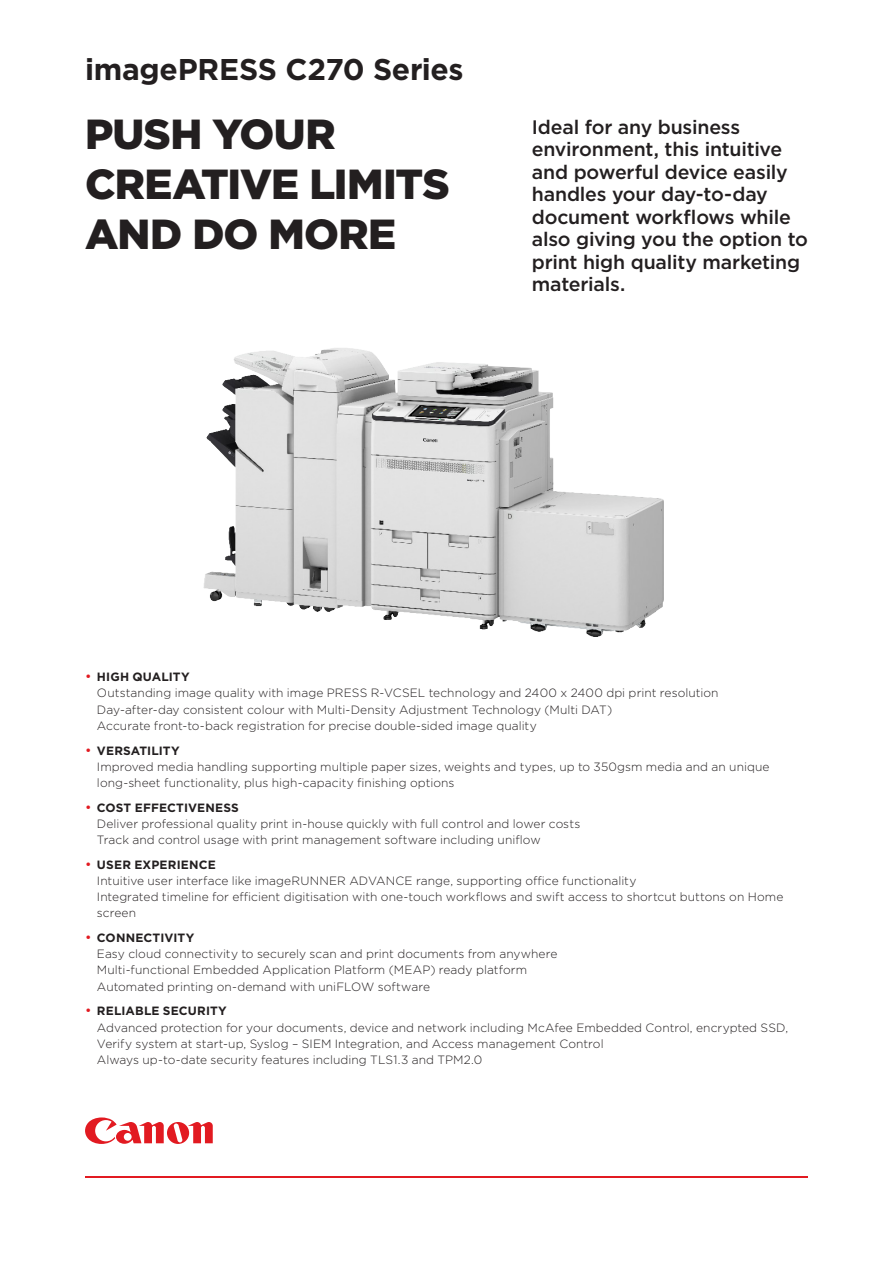
<style>
.page{position:relative;width:893px;height:1263px;background:#fff}
.page>*{position:absolute;margin:0;border:0;box-sizing:border-box;transform-origin:0 0}
.COVER_HEADER_MEDIUM{font:900 42px/50.4px "Gotham";letter-spacing:-.02em;color:#231f20}
.COVER_HEADER_SMALL{font:700 30px "Gotham";letter-spacing:-.01em;color:#231f20}
.INTRO{font:500 19.5px/22.5px "Gotham";letter-spacing:-.01em;color:#231f20}
.t1{font:300 12px/16.2px "Gotham";letter-spacing:.005em;color:#231f20}
.s1{font-weight:400;font-size:13.5px;color:#e21a21}
.s2{font-weight:700}
</style>
<div class="page">
<svg style="left:85px;top:1117px;width:128px;height:27px"></svg>
<hr style="left:85px;top:1176px;width:723px;height:2px;background:#e21a21">
<img style="left:203px;top:348px;width:460px;height:288px">
<p class="COVER_HEADER_SMALL" style="left:85px;top:49px;width:380px">imagePRESS C270 Series</p>
<p class="COVER_HEADER_MEDIUM" style="left:85px;top:108px;width:366px">PUSH YOUR<br>CREATIVE LIMITS<br>AND DO MORE</p>
<p class="INTRO" style="left:532px;top:115px;width:278px">Ideal for any business environment, this intuitive and powerful device easily handles your day-to-day document workflows while also giving you the option to print high quality marketing materials.</p>
<p class="t1" style="left:97px;top:668px;width:623px;text-indent:-12px"><span class="s1">•</span> <span class="s2">HIGH QUALITY<br></span>Outstanding image quality with image PRESS R-VCSEL technology and 2400 x 2400 dpi print resolution Day-after-day consistent colour with Multi-Density Adjustment Technology (Multi DAT)<br>Accurate front-to-back registration for precise double-sided image quality</p>
<p class="t1" style="left:97px;top:742px;width:674px;text-indent:-12px"><span class="s1">•</span> <span class="s2">VERSATILITY<br></span>Improved media handling supporting multiple paper sizes, weights and types, up to 350gsm media and an unique long-sheet functionality, plus high-capacity finishing options</p>
<p class="t1" style="left:97px;top:799px;width:485px;text-indent:-12px"><span class="s1">•</span> <span class="s2">COST EFFECTIVENESS<br></span>Deliver professional quality print in-house quickly with full control and lower costs<br>Track and control usage with print management software including uniflow</p>
<p class="t1" style="left:97px;top:856px;width:688px;text-indent:-12px"><span class="s1">•</span> <span class="s2">USER EXPERIENCE<br></span>Intuitive user interface like imageRUNNER ADVANCE range, supporting office functionality<br>Integrated timeline for efficient digitisation with one-touch workflows and swift access to shortcut buttons on Home screen</p>
<p class="t1" style="left:97px;top:929px;width:462px;text-indent:-12px"><span class="s1">•</span> <span class="s2">CONNECTIVITY<br></span>Easy cloud connectivity to securely scan and print documents from anywhere Multi-functional Embedded Application Platform (MEAP) ready platform Automated printing on-demand with uniFLOW software</p>
<p class="t1" style="left:97px;top:1003px;width:693px;text-indent:-12px"><span class="s1">•</span> <span class="s2">RELIABLE SECURITY<br></span>Advanced protection for your documents, device and network including McAfee Embedded Control, encrypted SSD, Verify system at start-up, Syslog – SIEM Integration, and Access management Control<br>Always up-to-date security features including TLS1.3 and TPM2.0</p>
</div>
